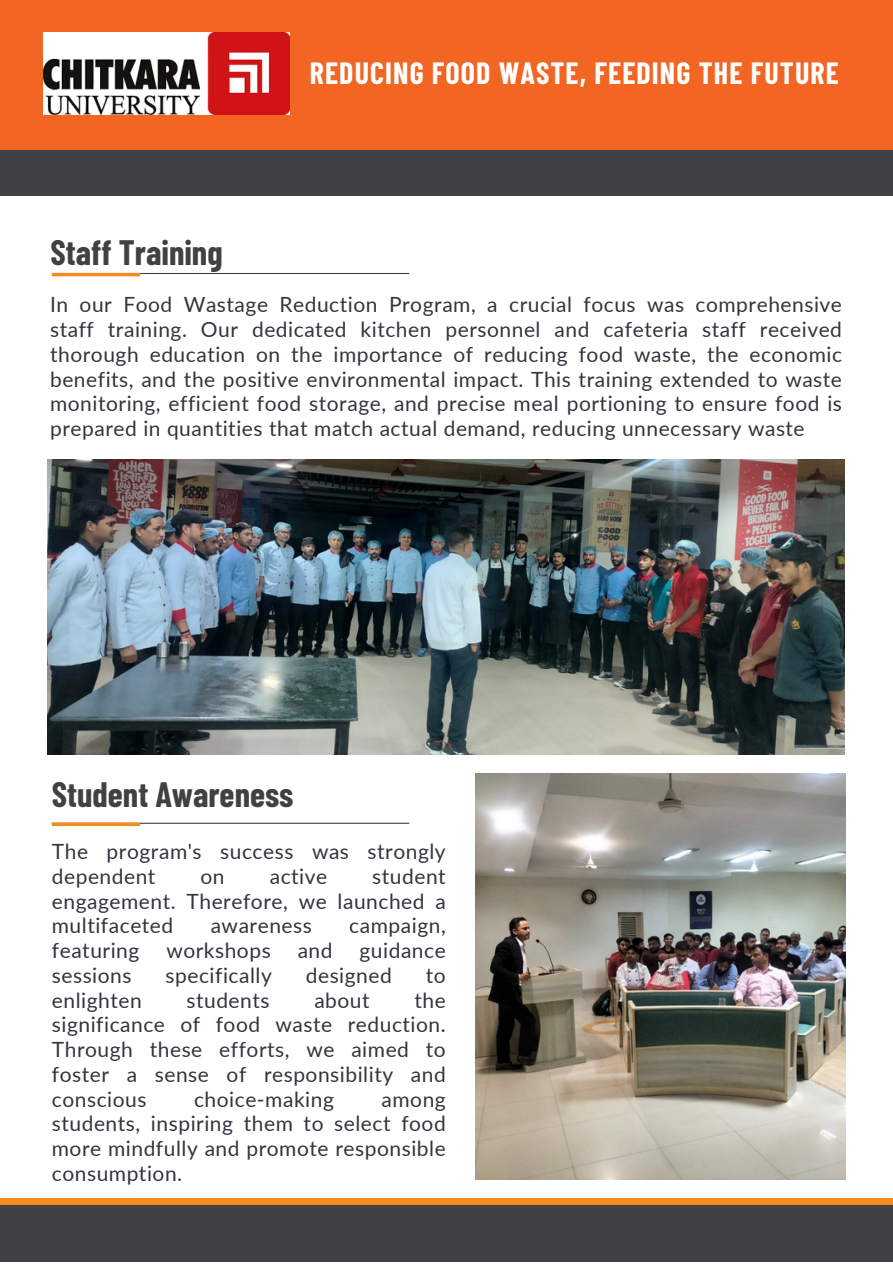
<style>
.page{position:relative;width:893px;height:1264px;background:#fff}
.page>*{position:absolute;margin:0;border:0;box-sizing:border-box;transform-origin:0 0}
.t1{font:700 34.5px "Barlow Condensed";color:#414042}
.t2{font:700 30px "Barlow Condensed";letter-spacing:.035em;color:#fff}
.t3{font:21px/24.8px "Lato";letter-spacing:.025em;color:#32353e;text-align:justify}
</style>
<div class="page">
<img style="left:475px;top:773px;width:370px;height:406px">
<img style="left:47px;top:459px;width:797px;height:295px">
<div style="left:0;top:0;width:892px;height:151px;background:#f26522"></div>
<div style="left:0;top:150px;width:892px;height:46px;background:#414042"></div>
<div style="left:0;top:1201px;width:892px;height:61px;background:#414042"></div>
<div style="left:0;top:1197px;width:892px;height:7px;background:#f68b1e"></div>
<hr style="left:52px;top:273px;width:357px;height:1px;background:#414042">
<hr style="left:52px;top:273px;width:88px;height:3px;background:#f68b1e">
<img style="left:43px;top:32px;width:247px;height:82px">
<hr style="left:52px;top:822px;width:357px;height:1px;background:#414042">
<svg style="left:52px;top:822px;width:88px;height:4px"></svg>
<p class="t2" style="left:310px;top:54px;width:530px">REDUCING FOOD WASTE, FEEDING THE FUTURE</p>
<p class="t1" style="left:51px;top:230px;width:173px">Staff Training</p>
<p class="t3" style="left:50px;top:292px;width:793px">In our Food Wastage Reduction Program, a crucial focus was comprehensive staff training. Our dedicated kitchen personnel and cafeteria staff received thorough education on the importance of reducing food waste, the economic benefits, and the positive environmental impact. This training extended to waste monitoring, efficient food storage, and precise meal portioning to ensure food is prepared in quantities that match actual demand, reducing unnecessary waste</p>
<p class="t1" style="left:52px;top:772px;width:243px">Student Awareness</p>
<p class="t3" style="left:52px;top:838px;width:395px">The program's success was strongly dependent</p>
<p class="t3" style="left:52px;top:863px;width:395px;text-indent:320px">student engagement. Therefore, we launched a multifaceted</p>
<p class="t3" style="left:200px;top:863px;width:26px">on</p>
<p class="t3" style="left:270px;top:863px;width:59px">active</p>
<p class="t3" style="left:211px;top:912px;width:103px">awareness</p>
<p class="t3" style="left:349px;top:912px;width:98px">campaign,</p>
<p class="t3" style="left:52px;top:937px;width:89px">featuring</p>
<p class="t3" style="left:166px;top:937px;width:106px">workshops</p>
<p class="t3" style="left:297px;top:937px;width:36px">and</p>
<p class="t3" style="left:359px;top:937px;width:88px">guidance</p>
<p class="t3" style="left:52px;top:962px;width:81px">sessions</p>
<p class="t3" style="left:165px;top:962px;width:108px">specifically</p>
<p class="t3" style="left:306px;top:962px;width:88px">designed</p>
<p class="t3" style="left:426px;top:962px;width:21px">to</p>
<p class="t3" style="left:52px;top:987px;width:91px">enlighten</p>
<p class="t3" style="left:186px;top:987px;width:85px">students</p>
<p class="t3" style="left:314px;top:987px;width:57px">about</p>
<p class="t3" style="left:52px;top:987px;width:395px;text-indent:362px">the significance of food waste reduction.<br>Through these efforts, we aimed to foster a sense of responsibility and conscious</p>
<p class="t3" style="left:194px;top:1086px;width:141px">choice-making</p>
<p class="t3" style="left:52px;top:1086px;width:395px;text-indent:329px">among students, inspiring them to select food more mindfully and promote responsible consumption.</p>
</div>
